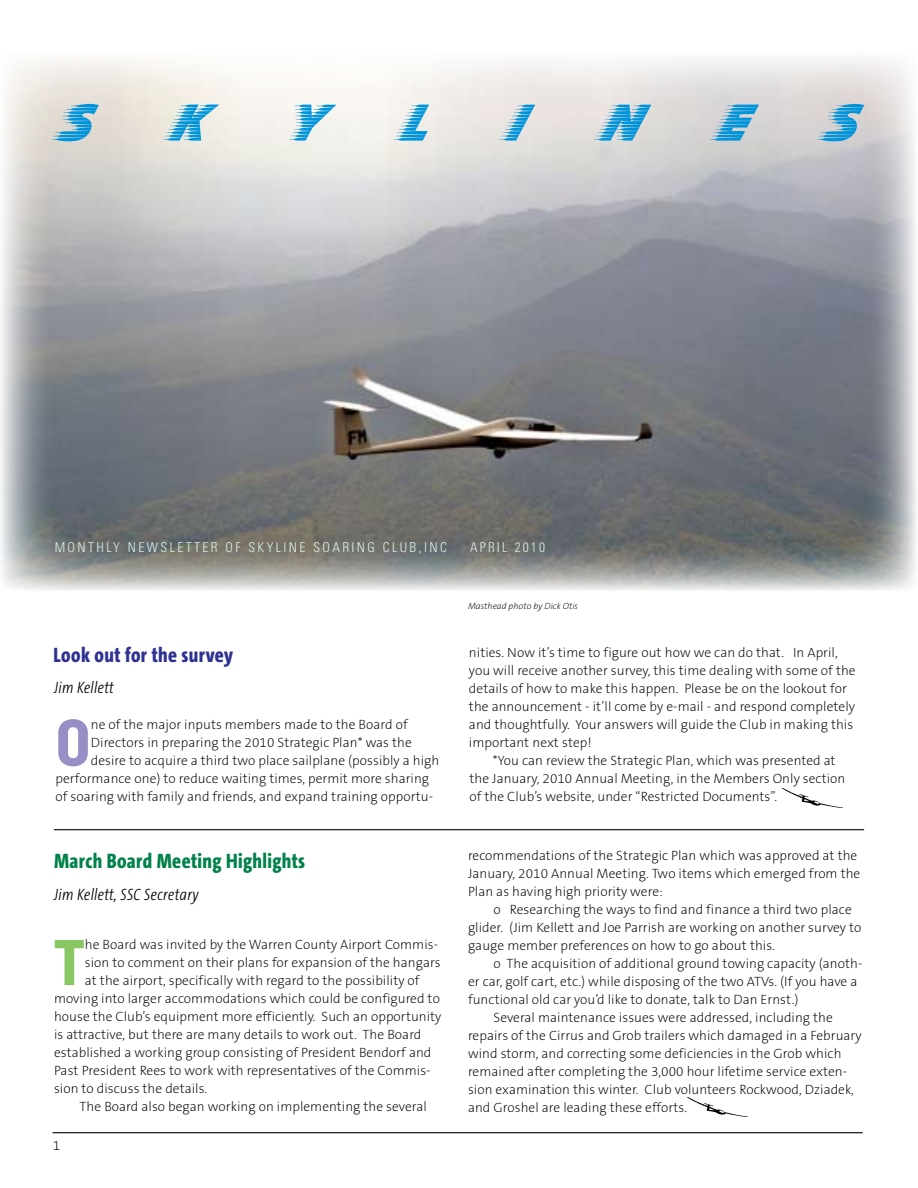
<style>
.page{position:relative;width:918px;height:1188px;background:#fff}
.page>*{position:absolute;margin:0;border:0;box-sizing:border-box;transform-origin:0 0}
.t1{font:67.5px "Knockout 50 Welterweight";color:#978fc5}
.t2{font:67.5px "Knockout 50 Welterweight";color:#89c765}
.t3{font:54px "Slipstream";color:#0095da}
.t4{font:800 21px "The Sans Cd OF8";letter-spacing:.02em;color:#00824a}
.t5{font:800 21px "The Sans Cd OF8";letter-spacing:.02em;color:#2e3192}
.t6{font:italic 300 16.5px "The Sans Cd LF3 i";letter-spacing:.02em;color:#000}
.t7{font:200 13.5px/18px "The Sans CE B2";letter-spacing:.005em;color:#000}
.t8{font:300 condensed 13.5px "Univers";letter-spacing:.18em;color:#dbefeb}
.t9{font:300 condensed 13.5px "Univers";letter-spacing:.16em;color:#dbefeb}
.t10{font:italic 200 9px "The Sans B2";letter-spacing:.005em;color:#000}
</style>
<div class="page">
<img style="left:1px;top:59px;width:916px;height:532px">
<img style="left:688px;top:1097px;width:56px;height:19px">
<img style="left:783px;top:789px;width:59px;height:19px">
<hr style="left:53px;top:1132px;width:810px;height:1px;background:#000">
<hr style="left:54px;top:829px;width:810px;height:1px;background:#000">
<h2 class="t3" style="left:50px;top:87px;width:38px">S</h2>
<h2 class="t3" style="left:161px;top:87px;width:43px">K</h2>
<h2 class="t3" style="left:276px;top:87px;width:44px">Y</h2>
<h2 class="t3" style="left:391px;top:87px;width:34px">L</h2>
<h2 class="t3" style="left:497px;top:87px;width:23px">I</h2>
<h2 class="t3" style="left:592px;top:87px;width:44px">N</h2>
<h2 class="t3" style="left:707px;top:87px;width:36px">E</h2>
<h2 class="t3" style="left:816px;top:87px;width:38px">S</h2>
<p class="t8" style="left:55px;top:539px;width:394px">MONTHLY NEWSLETTER OF SKYLINE SOARING CLUB,INC</p>
<p class="t9" style="left:470px;top:539px;width:76px">APRIL 2010</p>
<h3 class="t5" style="left:54px;top:644px;width:181px">Look out for the survey</h3>
<p class="t6" style="left:54px;top:680px;width:61px">Jim Kellett</p>
<h1 class="t1" style="left:56px;top:698px;width:37px">O</h1>
<p class="t7" style="left:91px;top:717px;width:318px">ne of the major inputs members made to the Board of</p>
<p class="t7" style="left:91px;top:735px;width:322px">Directors in preparing the 2010 Strategic Plan* was the</p>
<p class="t7" style="left:91px;top:753px;width:350px">desire to acquire a third two place sailplane (possibly a high</p>
<p class="t7" style="left:56px;top:771px;width:375px">performance one) to reduce waiting times, permit more sharing</p>
<p class="t7" style="left:56px;top:789px;width:379px">of soaring with family and friends, and expand training opportu-</p>
<h3 class="t4" style="left:54px;top:850px;width:253px">March Board Meeting Highlights</h3>
<p class="t6" style="left:54px;top:886px;width:146px">Jim Kellett, SSC Secretary</p>
<h1 class="t2" style="left:54px;top:918px;width:32px">T</h1>
<p class="t7" style="left:85px;top:936px;width:355px">he Board was invited by the Warren County Airport Commis-</p>
<p class="t7" style="left:85px;top:954px;width:357px">sion to comment on their plans for expansion of the hangars</p>
<p class="t7" style="left:85px;top:972px;width:336px">at the airport, specifically with regard to the possibility of</p>
<p class="t7" style="left:54px;top:990px;width:387px">moving into larger accommodations which could be configured to</p>
<p class="t7" style="left:54px;top:1008px;width:389px">house the Club’s equipment more efficiently. Such an opportunity</p>
<p class="t7" style="left:54px;top:1026px;width:369px">is attractive, but there are many details to work out. The Board</p>
<p class="t7" style="left:54px;top:1044px;width:379px">established a working group consisting of President Bendorf and</p>
<p class="t7" style="left:54px;top:1062px;width:378px">Past President Rees to work with representatives of the Commis-</p>
<p class="t7" style="left:54px;top:1080px;width:155px">sion to discuss the details.</p>
<p class="t7" style="left:80px;top:1098px;width:349px">The Board also began working on implementing the several</p>
<p class="t7" style="left:53px;top:1137px;width:9px">1</p>
<p class="t10" style="left:468px;top:601px;width:112px">Masthead photo by Dick Otis</p>
<p class="t7" style="left:469px;top:645px;width:388px">nities. Now it’s time to figure out how we can do that. In April, you will receive another survey, this time dealing with some of the details of how to make this happen. Please be on the lookout for the announcement - it’ll come by e-mail - and respond completely and thoughtfully. Your answers will guide the Club in making this important next step!</p>
<p class="t7" style="left:470px;top:753px;width:377px;text-indent:23px">*You can review the Strategic Plan, which was presented at the January, 2010 Annual Meeting, in the Members Only section of the Club’s website, under “Restricted Documents”.</p>
<p class="t7" style="left:468px;top:847px;width:394px">recommendations of the Strategic Plan which was approved at the<br>January, 2010 Annual Meeting. Two items which emerged from the<br>Plan as having high priority were:</p>
<p class="t7" style="left:468px;top:901px;width:395px;text-indent:26px">o Researching the ways to find and finance a third two place glider. (Jim Kellett and Joe Parrish are working on another survey to gauge member preferences on how to go about this.</p>
<p class="t7" style="left:494px;top:955px;width:370px">o The acquisition of additional ground towing capacity (anoth-</p>
<p class="t7" style="left:468px;top:973px;width:391px">er car, golf cart, etc.) while disposing of the two ATVs. (If you have a</p>
<p class="t7" style="left:468px;top:991px;width:332px">functional old car you’d like to donate, talk to Dan Ernst.)</p>
<p class="t7" style="left:494px;top:1009px;width:341px">Several maintenance issues were addressed, including the</p>
<p class="t7" style="left:468px;top:1027px;width:395px">repairs of the Cirrus and Grob trailers which damaged in a February</p>
<p class="t7" style="left:468px;top:1045px;width:375px">wind storm, and correcting some deficiencies in the Grob which</p>
<p class="t7" style="left:468px;top:1063px;width:381px">remained after completing the 3,000 hour lifetime service exten-</p>
<p class="t7" style="left:468px;top:1081px;width:387px">sion examination this winter. Club volunteers Rockwood, Dziadek,</p>
<p class="t7" style="left:468px;top:1099px;width:221px">and Groshel are leading these efforts.</p>
</div>
